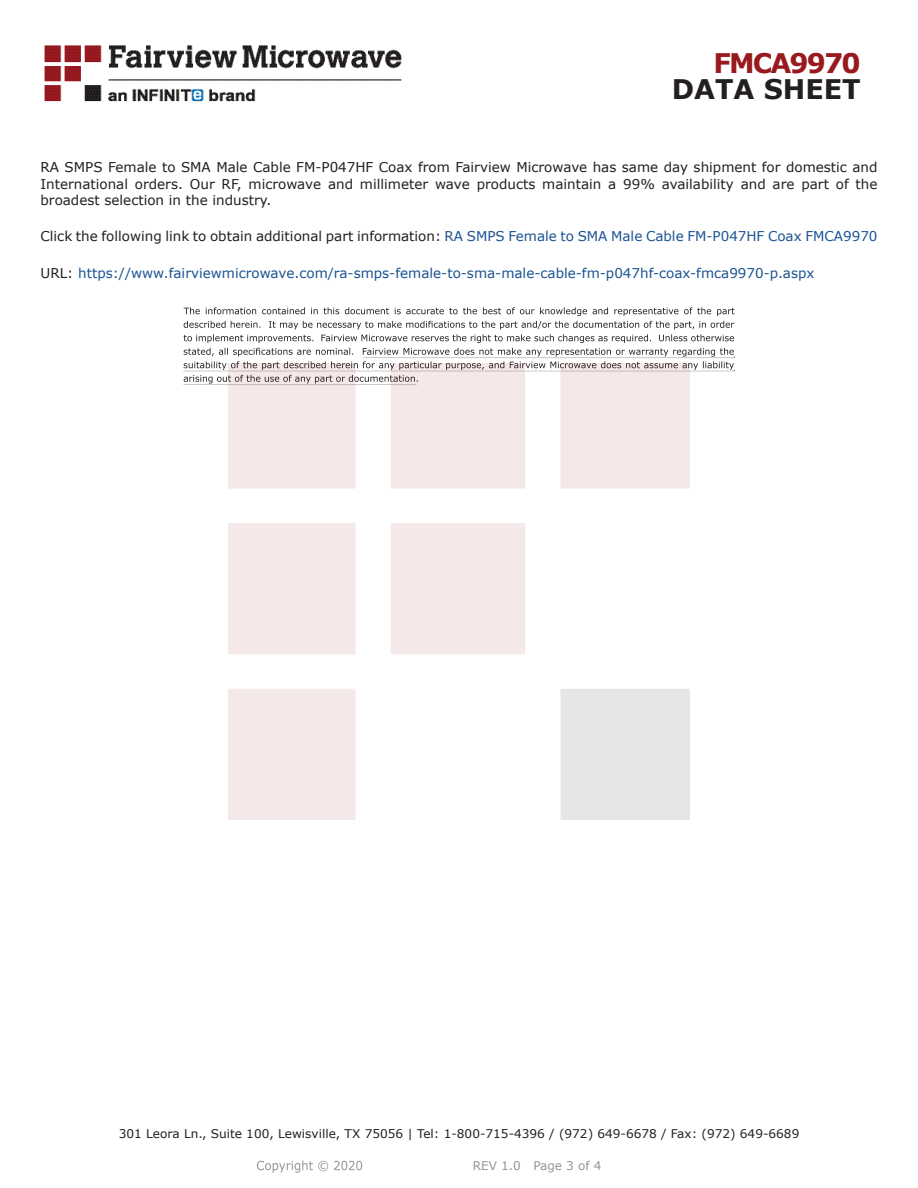
<style>
.page{position:relative;width:918px;height:1188px;background:#fff}
.page>*{position:absolute;margin:0;border:0;box-sizing:border-box;transform-origin:0 0}
.t1{font:700 27px "Verdana";color:#231f20}
.FM{font:700 27px "Verdana";letter-spacing:-.07em;color:#981a1e}
.Web_Description_Para{font:13.5px/16.2px "Verdana";color:#231f20;text-align:justify}
.URL_para{font:13.5px "Verdana";color:#1a5392}
.t2{font:12px "Verdana";color:#231f20}
.REV_Info{font:12px "Verdana";color:#939598}
.s1{color:#1a5392}
.s2{color:#231f20}
</style>
<div class="page">
<svg style="left:184px;top:307px;width:551px;height:77px"></svg>
<hr style="left:363px;top:357px;width:372px;height:1px;background:#231f20">
<hr style="left:183px;top:371px;width:551px;height:1px;background:#231f20">
<hr style="left:183px;top:384px;width:234px;height:1px;background:#231f20">
<img style="left:257px;top:1160px;width:106px;height:13px">
<img style="left:228px;top:364px;width:462px;height:456px">
<img style="left:44px;top:45px;width:358px;height:57px">
<p class="FM" style="left:714px;top:44px;width:149px">FMCA9970</p>
<p class="t1" style="left:672px;top:70px;width:191px">DATA SHEET</p>
<p class="Web_Description_Para" style="left:40px;top:159px;width:839px">RA SMPS Female to SMA Male Cable FM-P047HF Coax from Fairview Microwave has same day shipment for domestic and International orders. Our RF, microwave and millimeter wave products maintain a 99% availability and are part of the broadest selection in the industry.</p>
<p class="Web_Description_Para" style="left:40px;top:228px;width:839px">Click the following link to obtain additional part information: <span class="s1">RA SMPS Female to SMA Male Cable FM-P047HF Coax FMCA9970</span></p>
<p class="URL_para" style="left:40px;top:263px;width:776px"><span class="s2">URL:</span> https://www.fairviewmicrowave.com/ra-smps-female-to-sma-male-cable-fm-p047hf-coax-fmca9970-p.aspx</p>
<p class="t2" style="left:119px;top:1125px;width:682px">301 Leora Ln., Suite 100, Lewisville, TX 75056 | Tel: 1-800-715-4396 / (972) 649-6678 / Fax: (972) 649-6689</p>
<p class="REV_Info" style="left:473px;top:1157px;width:130px">REV 1.0 Page 3 of 4</p>
</div>
